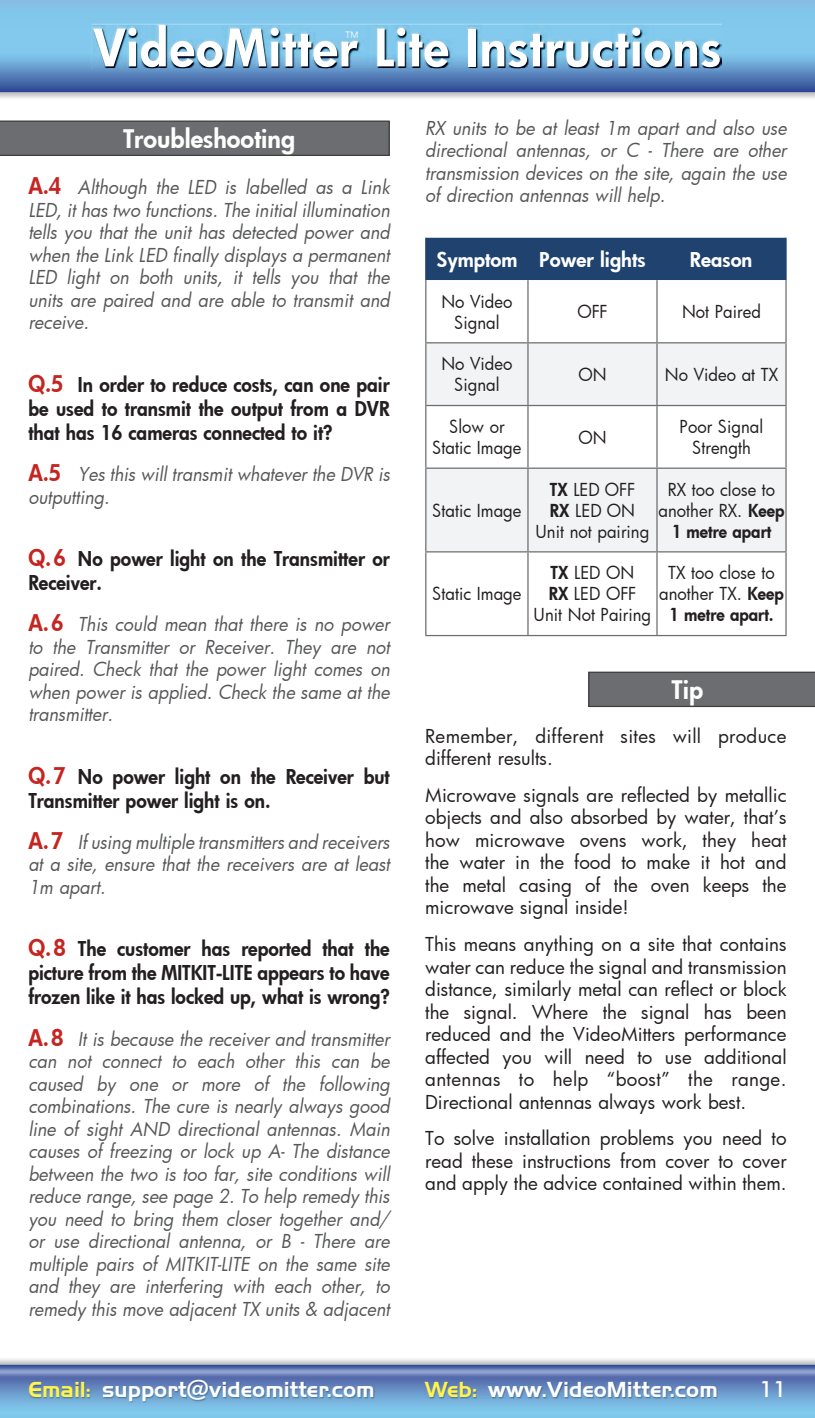
<style>
.page{position:relative;width:815px;height:1418px;background:#fff}
.page>*{position:absolute;margin:0;border:0;box-sizing:border-box;transform-origin:0 0}
.t1{font:800 50px "Futura";letter-spacing:.025em;color:#fff}
.t2{font:800 25px "Futura";color:#fff}
.t3{font:700 22.5px "Handel Got D";color:#fff}
.t4{font:500 22.5px "Futura BT";color:#fff}
.t5{font:800 20px/24px "Futura";color:#231f20;text-align:justify;scale:.95 1}
.t6{font:800 20px "Futura";color:#fff}
.t7{font:italic 18.75px/22.5px "Futura";color:#57585a;text-align:justify;scale:.95 1}
.t8{font:18.75px/22.5px "Futura";color:#231f20;text-align:justify}
.t9{font:17.5px/21px "Futura";color:#231f20;text-align:center;scale:.95 1}
.t10{font:300 15px "Futura";color:#fff}
.s1{font-weight:800;font-style:normal;font-size:22.5px;color:#c52520}
.s2{font-size:22.5px;color:#c52520}
.s3{font-weight:800}
.s4{color:#fff34f}
.s5{font-family:"Futura";font-weight:800}
</style>
<div class="page">
<div style="left:426px;top:238px;width:359px;height:42px;background:#1f426f"></div>
<svg style="left:426px;top:280px;width:359px;height:355px"></svg>
<svg style="left:426px;top:343px;width:359px;height:208px;fill:#f2f3f4"></svg>
<hr style="left:425px;top:238px;width:1px;height:42px;background:#1f426f">
<hr style="left:785px;top:238px;width:2px;height:42px;background:#1f426f">
<hr style="left:425px;top:280px;width:1px;height:62px;background:#6c6d70">
<hr style="left:527px;top:280px;width:2px;height:62px;background:#6c6d70">
<hr style="left:656px;top:280px;width:2px;height:62px;background:#6c6d70">
<hr style="left:785px;top:280px;width:2px;height:62px;background:#6c6d70">
<hr style="left:425px;top:406px;width:1px;height:61px;background:#6c6d70">
<hr style="left:527px;top:406px;width:2px;height:61px;background:#6c6d70">
<hr style="left:656px;top:406px;width:2px;height:61px;background:#6c6d70">
<hr style="left:785px;top:406px;width:2px;height:61px;background:#6c6d70">
<hr style="left:425px;top:467px;width:103px;height:2px;background:#6c6d70">
<hr style="left:425px;top:469px;width:1px;height:82px;background:#6c6d70">
<hr style="left:528px;top:467px;width:129px;height:2px;background:#6c6d70">
<hr style="left:527px;top:469px;width:2px;height:82px;background:#6c6d70">
<hr style="left:657px;top:467px;width:130px;height:2px;background:#6c6d70">
<hr style="left:656px;top:469px;width:2px;height:82px;background:#6c6d70">
<hr style="left:785px;top:469px;width:2px;height:82px;background:#6c6d70">
<hr style="left:425px;top:551px;width:103px;height:1px;background:#6c6d70">
<hr style="left:425px;top:552px;width:1px;height:83px;background:#6c6d70">
<hr style="left:528px;top:551px;width:129px;height:1px;background:#6c6d70">
<hr style="left:527px;top:552px;width:2px;height:83px;background:#6c6d70">
<hr style="left:657px;top:551px;width:130px;height:1px;background:#6c6d70">
<hr style="left:656px;top:552px;width:2px;height:83px;background:#6c6d70">
<hr style="left:785px;top:552px;width:2px;height:83px;background:#6c6d70">
<hr style="left:425px;top:635px;width:103px;height:1px;background:#6c6d70">
<hr style="left:528px;top:635px;width:129px;height:1px;background:#6c6d70">
<hr style="left:657px;top:635px;width:130px;height:1px;background:#6c6d70">
<hr style="left:425px;top:342px;width:103px;height:1px;background:#6c6d70">
<hr style="left:425px;top:343px;width:1px;height:62px;background:#6c6d70">
<hr style="left:528px;top:342px;width:129px;height:1px;background:#6c6d70">
<hr style="left:527px;top:343px;width:2px;height:62px;background:#6c6d70">
<hr style="left:657px;top:342px;width:130px;height:1px;background:#6c6d70">
<hr style="left:656px;top:343px;width:2px;height:62px;background:#6c6d70">
<hr style="left:785px;top:343px;width:2px;height:62px;background:#6c6d70">
<hr style="left:425px;top:405px;width:103px;height:1px;background:#6c6d70">
<hr style="left:528px;top:405px;width:129px;height:1px;background:#6c6d70">
<hr style="left:657px;top:405px;width:130px;height:1px;background:#6c6d70">
<svg style="left:0;top:120px;width:390px;height:36px;background:#6a6b6e"></svg>
<svg style="left:588px;top:671px;width:227px;height:36px;background:#6b6c6e"></svg>
<svg style="left:0;top:0;width:815px;height:92px;background:#6aa0d0"></svg>
<img style="left:92px;top:24px;width:630px;height:45px">
<img style="left:94px;top:26px;width:627px;height:42px">
<svg style="left:0;top:1364px;width:815px;height:53px;background:#709dcd"></svg>
<img style="left:29px;top:1380px;width:346px;height:22px">
<img style="left:425px;top:1382px;width:293px;height:16px">
<h1 class="t1" style="left:94px;top:14px;width:629px">VideoMitter Lite Instructions</h1>
<p class="t10" style="left:345px;top:27px;width:16px">™</p>
<h2 class="t2" style="left:123px;top:122px;width:174px">Troubleshooting</h2>
<p class="t7" style="left:28px;top:176px;width:382px"><span class="s1">A.4</span> Although the LED is labelled as a Link LED, it has two functions. The initial illumination tells you that the unit has detected power and when the Link LED finally displays a permanent LED light on both units, it tells you that the units are paired and are able to transmit and receive.</p>
<p class="t5" style="left:28px;top:372px;width:382px"><span class="s2">Q.5</span> In order to reduce costs, can one pair be used to transmit the output from a DVR that has 16 cameras connected to it?</p>
<p class="t7" style="left:28px;top:462px;width:382px"><span class="s1">A.5</span> Yes this will transmit whatever the DVR is outputting.</p>
<p class="t5" style="left:28px;top:546px;width:382px"><span class="s2">Q.6</span> No power light on the Transmitter or<br>Receiver.</p>
<p class="t7" style="left:28px;top:612px;width:382px"><span class="s1">A.6</span> This could mean that there is no power to the Transmitter or Receiver. They are not paired. Check that the power light comes on when power is applied. Check the same at the transmitter.</p>
<p class="t5" style="left:28px;top:764px;width:382px"><span class="s2">Q.7</span> No power light on the Receiver but<br>Transmitter power light is on.</p>
<p class="t7" style="left:28px;top:830px;width:382px"><span class="s1">A.7</span> If using multiple transmitters and receivers at a site, ensure that the receivers are at least 1m apart.</p>
<p class="t5" style="left:28px;top:936px;width:382px"><span class="s2">Q.8</span> The customer has reported that the picture from the MITKIT-LITE appears to have frozen like it has locked up, what is wrong?</p>
<p class="t7" style="left:28px;top:1027px;width:382px"><span class="s1">A.8</span> It is because the receiver and transmitter can not connect to each other this can be caused by one or more of the following combinations. The cure is nearly always good line of sight AND directional antennas. Main causes of freezing or lock up A- The distance between the two is too far, site conditions will reduce range, see page 2. To help remedy this you need to bring them closer together and/ or use directional antenna, or B - There are multiple pairs of MITKIT-LITE on the same site and they are interfering with each other, to remedy this move adjacent TX units &amp; adjacent</p>
<p class="t7" style="left:425px;top:116px;width:382px">RX units to be at least 1m apart and also use directional antennas, or C - There are other transmission devices on the site, again the use of direction antennas will help.</p>
<p class="t6" style="left:437px;top:246px;width:210px">Symptom Power lights</p>
<p class="t6" style="left:690px;top:246px;width:64px">Reason</p>
<p class="t9" style="left:441px;top:290px;width:76px">No Video<br>Signal</p>
<p class="t9" style="left:577px;top:301px;width:33px">OFF</p>
<p class="t9" style="left:682px;top:301px;width:85px">Not Paired</p>
<p class="t9" style="left:441px;top:353px;width:76px">No Video<br>Signal</p>
<p class="t9" style="left:578px;top:363px;width:31px">ON</p>
<p class="t9" style="left:665px;top:363px;width:121px">No Video at TX</p>
<p class="t9" style="left:432px;top:416px;width:96px">Slow or<br>Static Image</p>
<p class="t9" style="left:578px;top:426px;width:31px">ON</p>
<p class="t9" style="left:680px;top:416px;width:90px">Poor Signal<br>Strength</p>
<p class="t9" style="left:432px;top:499px;width:96px">Static Image</p>
<p class="t9" style="left:432px;top:583px;width:96px">Static Image</p>
<p class="t9" style="left:536px;top:478px;width:121px"><span class="s3">TX</span> LED OFF<br><span class="s3">RX</span> LED ON<br>Unit not pairing</p>
<p class="t9" style="left:659px;top:478px;width:134px">RX too close to another RX. <span class="s3">Keep<br>1 metre apart</span></p>
<p class="t9" style="left:534px;top:562px;width:125px"><span class="s3">TX</span> LED ON<br><span class="s3">RX</span> LED OFF<br>Unit Not Pairing</p>
<p class="t9" style="left:659px;top:562px;width:133px">TX too close to another TX. <span class="s3">Keep<br>1 metre apart.</span></p>
<h2 class="t2" style="left:672px;top:672px;width:33px">Tip</h2>
<p class="t8" style="left:425px;top:724px;width:363px">Remember, different sites will produce different results.</p>
<p class="t8" style="left:425px;top:783px;width:363px">Microwave signals are reflected by metallic objects and also absorbed by water, that’s how microwave ovens work, they heat the water in the food to make it hot and the metal casing of the oven keeps the microwave signal inside!</p>
<p class="t8" style="left:425px;top:932px;width:363px">This means anything on a site that contains water can reduce the signal and transmission distance, similarly metal can reflect or block the signal. Where the signal has been reduced and the VideoMitters performance affected you will need to use additional antennas to help “boost” the range.<br>Directional antennas always work best.</p>
<p class="t8" style="left:425px;top:1126px;width:363px">To solve installation problems you need to read these instructions from cover to cover and apply the advice contained within them.</p>
<p class="t3" style="left:28px;top:1376px;width:348px"><span class="s4">Email:</span> support<span class="s5">@</span>videomitter.com</p>
<p class="t3" style="left:424px;top:1376px;width:295px"><span class="s4">Web:</span> <span class="s5">www</span>.VideoMitter.com</p>
<p class="t4" style="left:759px;top:1374px;width:29px">11</p>
</div>
